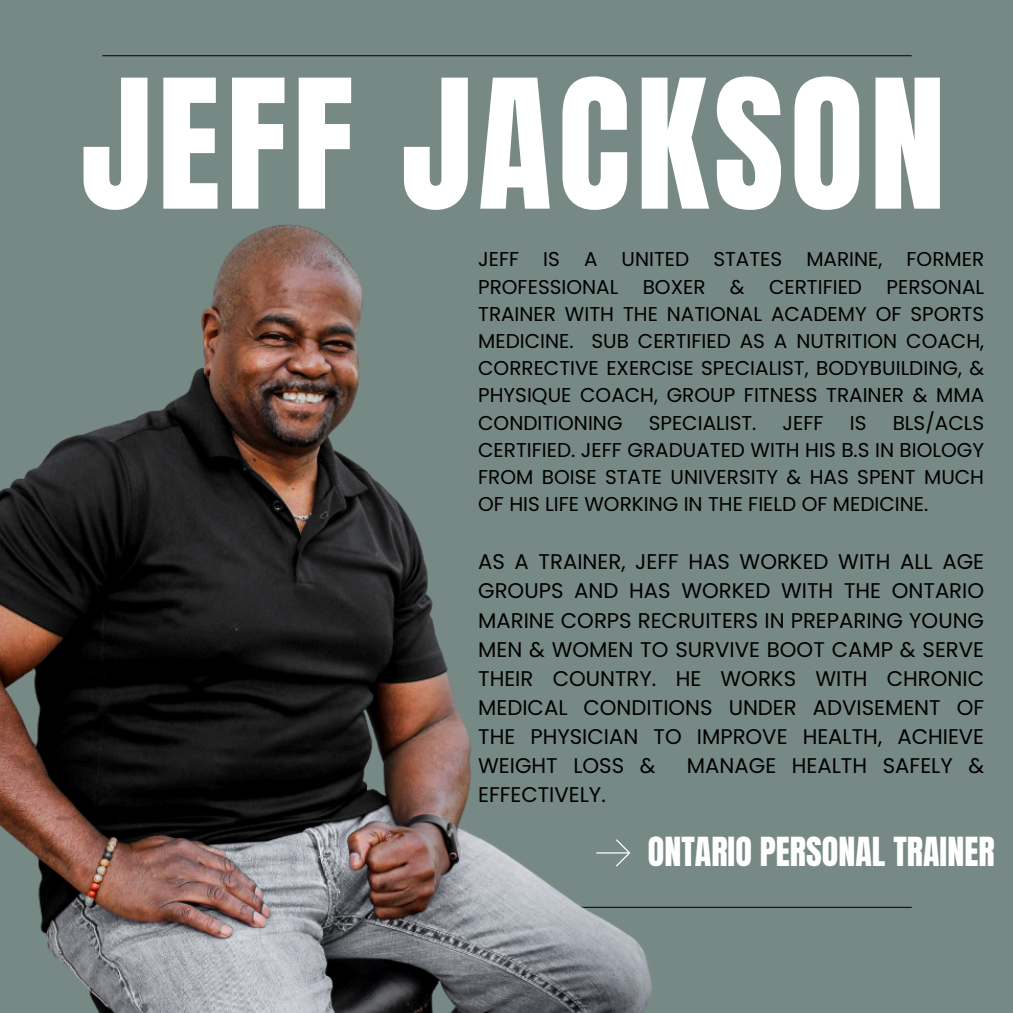
<style>
.page{position:relative;width:1013px;height:1013px;background:#fff}
.page>*{position:absolute;margin:0;border:0;box-sizing:border-box;transform-origin:0 0}
.t1{font:152.5px "Anton";letter-spacing:.04em;color:#fff}
.t2{font:34px "Anton";color:#fff}
.t3{font:21.25px/29px "Poppins";color:#000;text-align:justify}
.t4{font:20px/27.2px "Poppins";color:#000;text-align:justify}
</style>
<div class="page">
<div style="left:0;top:0;width:1012px;height:1012px;background:#778985"></div>
<hr style="left:102px;top:55px;width:809px;height:1px;background:#000">
<hr style="left:102px;top:906px;width:809px;height:1px;background:#000">
<img style="left:0;top:225px;width:663px;height:787px">
<p class="t1" style="left:81px;top:35px;width:866px">JEFF JACKSON</p>
<p class="t4" style="left:478px;top:246px;width:507px">JEFF IS A UNITED STATES MARINE, FORMER PROFESSIONAL BOXER &amp; CERTIFIED PERSONAL TRAINER WITH THE NATIONAL ACADEMY OF SPORTS MEDICINE. SUB CERTIFIED AS A NUTRITION COACH, CORRECTIVE EXERCISE SPECIALIST, BODYBUILDING, &amp; PHYSIQUE COACH, GROUP FITNESS TRAINER &amp; MMA CONDITIONING</p>
<p class="t4" style="left:478px;top:409px;width:507px;text-indent:414px">BLS/ACLS CERTIFIED. JEFF GRADUATED WITH HIS B.S IN BIOLOGY FROM BOISE STATE UNIVERSITY &amp; HAS SPENT MUCH OF HIS LIFE WORKING IN THE FIELD OF MEDICINE.</p>
<p class="t4" style="left:648px;top:409px;width:109px">SPECIALIST.</p>
<p class="t4" style="left:782px;top:409px;width:43px">JEFF</p>
<p class="t4" style="left:849px;top:409px;width:18px">IS</p>
<p class="t3" style="left:478px;top:547px;width:507px">AS A TRAINER, JEFF HAS WORKED WITH ALL AGE GROUPS AND HAS WORKED WITH THE ONTARIO MARINE CORPS RECRUITERS IN PREPARING YOUNG MEN &amp; WOMEN TO SURVIVE BOOT CAMP &amp; SERVE THEIR COUNTRY. HE WORKS WITH CHRONIC MEDICAL CONDITIONS UNDER ADVISEMENT OF THE PHYSICIAN TO IMPROVE HEALTH, ACHIEVE WEIGHT LOSS &amp;</p>
<p class="t3" style="left:687px;top:751px;width:299px">MANAGE HEALTH SAFELY &amp;</p>
<p class="t3" style="left:478px;top:780px;width:129px">EFFECTIVELY.</p>
<h1 class="t2" style="left:648px;top:827px;width:348px">ONTARIO PERSONAL TRAINER</h1>
</div>
